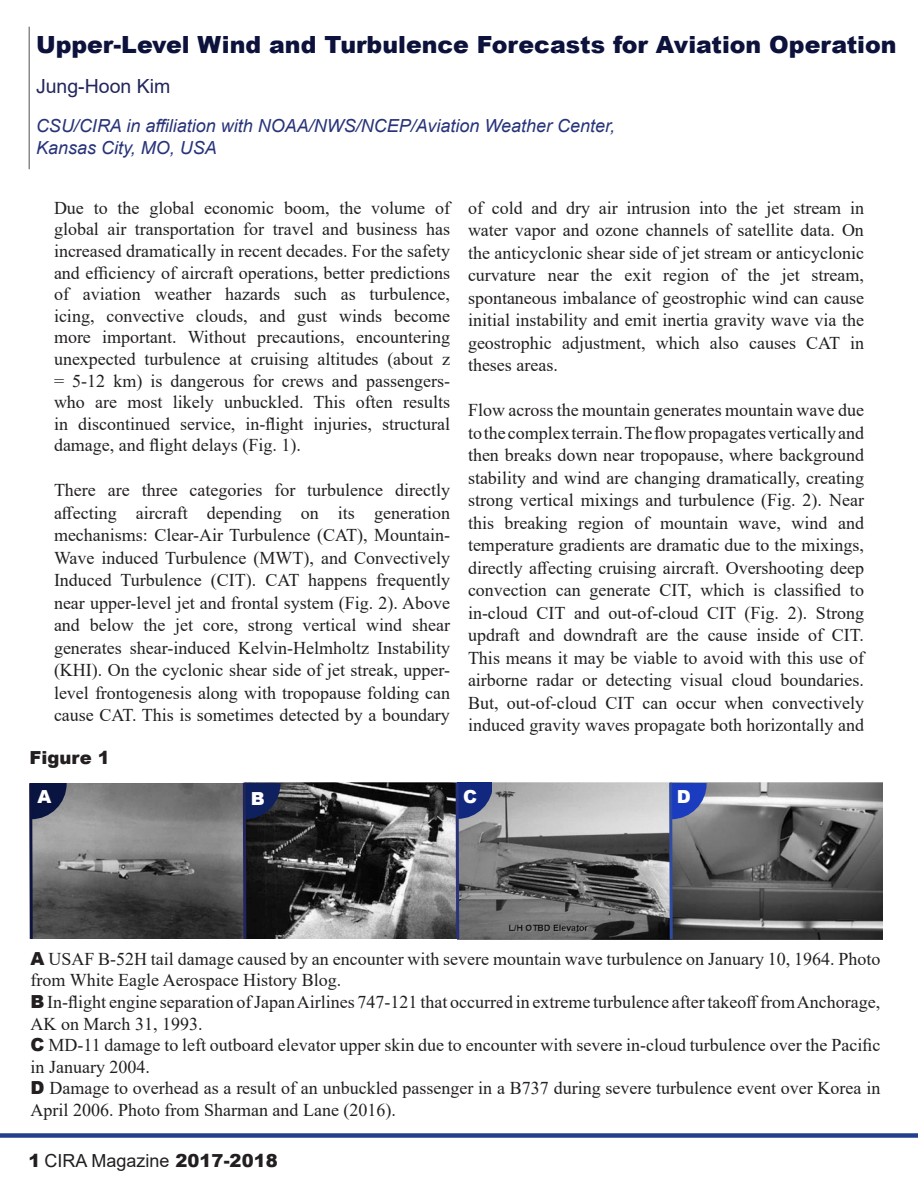
<style>
.page{position:relative;width:918px;height:1188px;background:#fff}
.page>*{position:absolute;margin:0;border:0;box-sizing:border-box;transform-origin:0 0}
.t1{font:900 23.7px "Arial";color:#0d123c}
.t2{font:19.5px "Arial";color:#22265c}
.t3{font:18px/22.5px "Times New Roman";color:#231f20;text-align:justify}
.t4{font:italic 18px/21.6px "Arial";color:#283479}
.t5{font:18px "Arial";color:#231f20}
.t6{font:900 18px "Arial";color:#231f20}
.t7{font:900 18px "Arial";color:#fff}
.s1{font-family:"Arial";font-weight:900}
.s2{font-weight:900}
</style>
<div class="page">
<div style="left:0;top:1133px;width:918px;height:5px;background:#253f8e"></div>
<img style="left:67px;top:783px;width:816px;height:157px">
<svg style="left:241px;top:782px;width:39px;height:158px;background:#1e212f"></svg>
<svg style="left:454px;top:782px;width:38px;height:158px;background:#676b7f"></svg>
<svg style="left:668px;top:782px;width:39px;height:158px;background:#565d79"></svg>
<hr style="left:29px;top:27px;width:1px;height:142px;background:#4f5052">
<svg style="left:29px;top:783px;width:38px;height:156px;background:#5f616c"></svg>
<h1 class="t1" style="left:36px;top:27px;width:862px">Upper-Level Wind and Turbulence Forecasts for Aviation Operation</h1>
<p class="t2" style="left:36px;top:72px;width:136px">Jung-Hoon Kim</p>
<p class="t4" style="left:36px;top:115px;width:581px">CSU/CIRA in affiliation with NOAA/NWS/NCEP/Aviation Weather Center,<br>Kansas City, MO, USA</p>
<p class="t3" style="left:54px;top:196px;width:398px;line-height:21.6px">Due to the global economic boom, the volume of global air transportation for travel and business has increased dramatically in recent decades. For the safety and efficiency of aircraft operations, better predictions of aviation weather hazards such as turbulence, icing, convective clouds, and gust winds become more important. Without precautions, encountering unexpected turbulence at cruising altitudes (about z = 5-12 km) is dangerous for crews and passengers&shy;who are most likely unbuckled. This often results in discontinued service, in-flight injuries, structural damage, and flight delays (Fig. 1).</p>
<p class="t3" style="left:54px;top:479px;width:398px">There are three categories for turbulence directly affecting aircraft depending on its generation mechanisms: Clear-Air Turbulence (CAT), Mountain-Wave induced Turbulence (MWT), and Convectively Induced Turbulence (CIT). CAT happens frequently near upper-level jet and frontal system (Fig. 2). Above and below the jet core, strong vertical wind shear generates shear-induced Kelvin-Helmholtz Instability (KHI). On the cyclonic shear side of jet streak, upper&shy;level frontogenesis along with tropopause folding can cause CAT. This is sometimes detected by a boundary</p>
<p class="t6" style="left:30px;top:744px;width:82px">Figure 1</p>
<p class="t3" style="left:468px;top:196px;width:398px">of cold and dry air intrusion into the jet stream in water vapor and ozone channels of satellite data. On the anticyclonic shear side of jet stream or anticyclonic curvature near the exit region of the jet stream, spontaneous imbalance of geostrophic wind can cause initial instability and emit inertia gravity wave via the geostrophic adjustment, which also causes CAT in theses areas.</p>
<p class="t3" style="left:468px;top:398px;width:398px">Flow across the mountain generates mountain wave due to the complex terrain. The flow propagates vertically and then breaks down near tropopause, where background stability and wind are changing dramatically, creating strong vertical mixings and turbulence (Fig. 2). Near this breaking region of mountain wave, wind and temperature gradients are dramatic due to the mixings, directly affecting cruising aircraft. Overshooting deep convection can generate CIT, which is classified to in-cloud CIT and out-of-cloud CIT (Fig. 2). Strong updraft and downdraft are the cause inside of CIT.<br>This means it may be viable to avoid with this use of airborne radar or detecting visual cloud boundaries.<br>But, out-of-cloud CIT can occur when convectively induced gravity waves propagate both horizontally and</p>
<p class="t7" style="left:251px;top:785px;width:16px">B</p>
<p class="t7" style="left:463px;top:784px;width:16px">C</p>
<p class="t7" style="left:677px;top:784px;width:16px">D</p>
<p class="t3" style="left:31px;top:947px;width:851px;line-height:21.6px;text-align:left"><span class="s1">A</span> USAF B-52H tail damage caused by an encounter with severe mountain wave turbulence on January 10, 1964. Photo from White Eagle Aerospace History Blog.<br><span class="s1">B</span> In-flight engine separation of Japan Airlines 747-121 that occurred in extreme turbulence after takeoff from Anchorage, AK on March 31, 1993.<br><span class="s1">C</span> MD-11 damage to left outboard elevator upper skin due to encounter with severe in-cloud turbulence over the Pacific in January 2004.<br><span class="s1">D</span> Damage to overhead as a result of an unbuckled passenger in a B737 during severe turbulence event over Korea in April 2006. Photo from Sharman and Lane (2016).</p>
<p class="t5" style="left:28px;top:1148px;width:251px"><span class="s2">1</span> CIRA Magazine <span class="s2">2017-2018</span></p>
</div>
